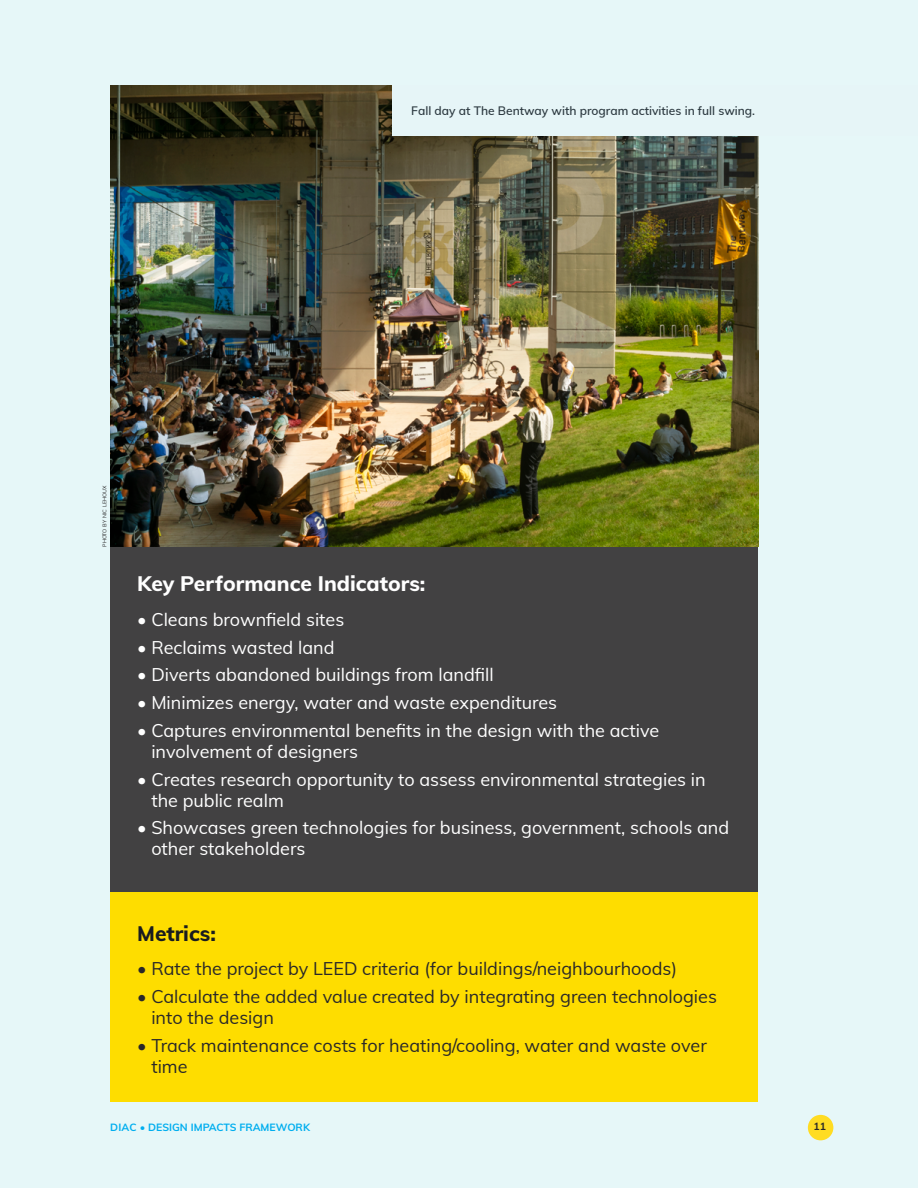
<style>
.page{position:relative;width:918px;height:1188px;background:#e6f7f8}
.page>*{position:absolute;margin:0;border:0;box-sizing:border-box;transform-origin:0 0}
.Headline_4EXbold{font:800 21px "Muli";color:#fff}
.Headline_4EXbold-2{font:800 21px "Muli";color:#191c20}
.Body_bullet_12_14{font:18px/21px "Muli";color:#fff}
.Body_bullet_12_14-2{font:18px/21px "Muli";color:#292829}
.Captions{font:600 12px "Muli";color:#2e3b42}
.t1{font:700 10.5px "Muli";color:#00aeef}
.t2{font:700 10.5px "Muli";color:#292829}
.photocredit{font:5.25px "Muli";color:#292829}
</style>
<div class="page">
<div style="left:110px;top:543px;width:648px;height:350px;background:#424142"></div>
<img style="left:110px;top:85px;width:648px;height:461px">
<div style="left:110px;top:892px;width:648px;height:210px;background:#fedd00"></div>
<div style="left:392px;top:85px;width:526px;height:50px;background:#e6f5f7"></div>
<div style="left:808px;top:1115px;width:25px;height:25px;background:#ffdc23;border-radius:50%"></div>
<h1 class="Captions" style="left:411px;top:102px;width:345px">Fall day at The Bentway with program activities in full swing.</h1>
<p class="photocredit" style="left:101px;top:547px;width:62px;rotate:-90deg">photo by nic lehoux</p>
<p class="Headline_4EXbold" style="left:137px;top:569px;width:290px">Key Performance Indicators:</p>
<p class="Body_bullet_12_14" style="left:137px;top:608px;width:209px">• Cleans brownfield sites</p>
<p class="Body_bullet_12_14" style="left:137px;top:636px;width:199px">• Reclaims wasted land</p>
<p class="Body_bullet_12_14" style="left:137px;top:664px;width:358px">• Diverts abandoned buildings from landfill</p>
<p class="Body_bullet_12_14" style="left:137px;top:691px;width:421px">• Minimizes energy, water and waste expenditures</p>
<p class="Body_bullet_12_14" style="left:151px;top:719px;width:509px;text-indent:-14px">• Captures environmental benefits in the design with the active involvement of designers</p>
<p class="Body_bullet_12_14" style="left:151px;top:768px;width:556px;text-indent:-14px">• Creates research opportunity to assess environmental strategies in the public realm</p>
<p class="Body_bullet_12_14" style="left:151px;top:817px;width:579px;text-indent:-14px">• Showcases green technologies for business, government, schools and other stakeholders</p>
<p class="Headline_4EXbold-2" style="left:137px;top:918px;width:80px">Metrics:</p>
<p class="Body_bullet_12_14-2" style="left:137px;top:957px;width:542px">• Rate the project by LEED criteria (for buildings/neighbourhoods)</p>
<p class="Body_bullet_12_14-2" style="left:151px;top:985px;width:567px;text-indent:-14px">• Calculate the added value created by integrating green technologies into the design</p>
<p class="Body_bullet_12_14-2" style="left:151px;top:1034px;width:557px;text-indent:-14px">• Track maintenance costs for heating/cooling, water and waste over time</p>
<p class="t1" style="left:110px;top:1119px;width:201px">DIAC • DESIGN IMPACTS FRAMEWORK</p>
<p class="t2" style="left:814px;top:1118px;width:14px">11</p>
</div>
